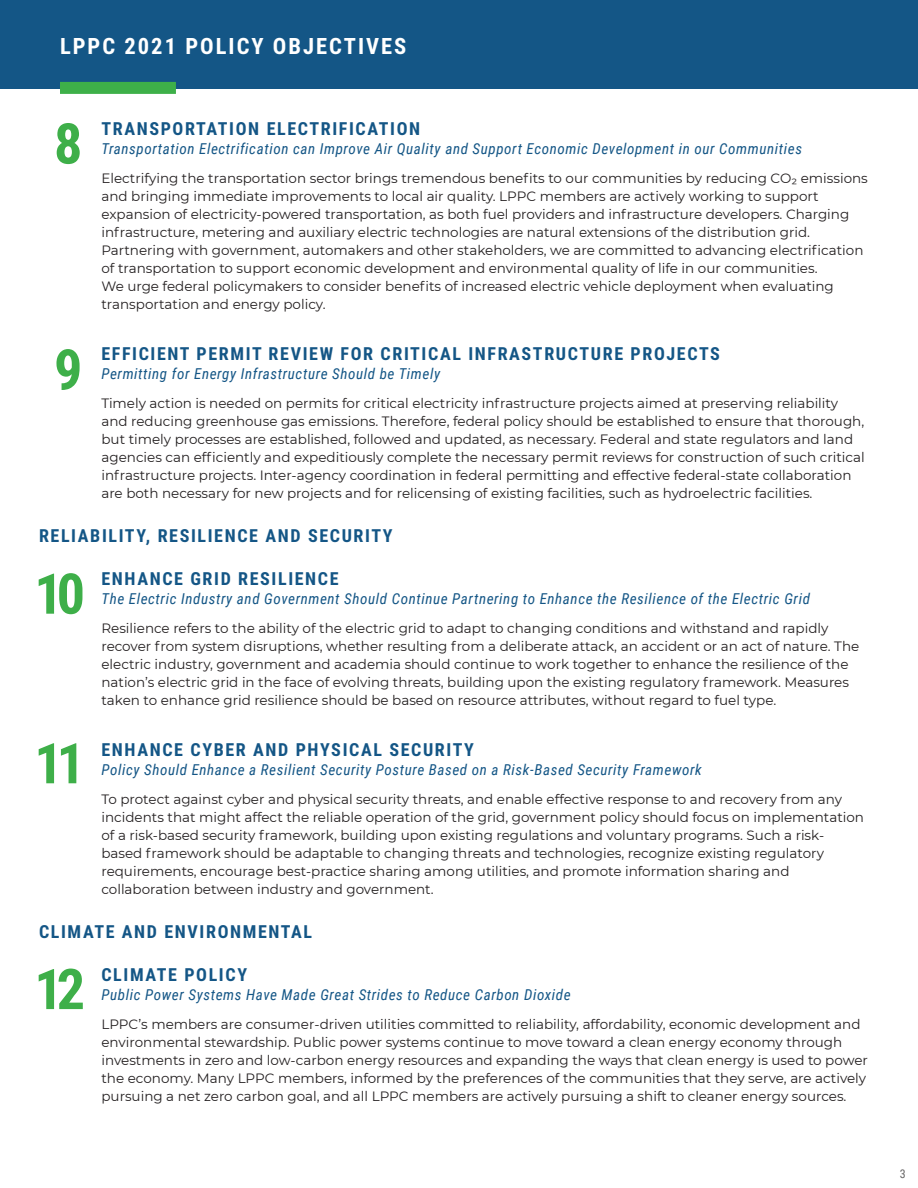
<style>
.page{position:relative;width:918px;height:1188px;background:#fff}
.page>*{position:absolute;margin:0;border:0;box-sizing:border-box;transform-origin:0 0}
.t1{font:700 56.25px "Roboto Condensed";color:#3eaf49}
.t2{font:700 22.5px "Roboto Condensed";letter-spacing:.09em;color:#fff}
.t3{font:700 18px "Roboto Condensed";letter-spacing:.09em;color:#145686}
.t4{font:italic 15px "Roboto Condensed";letter-spacing:.04em;color:#145686}
.copy{font:13.5px/18px "Montserrat";color:#231f20}
.t5{font:12px "Roboto Condensed";color:#666565}
</style>
<div class="page">
<div style="left:0;top:0;width:918px;height:88px;background:#145686"></div>
<div style="left:60px;top:82px;width:116px;height:12px;background:#3eb049"></div>
<p class="t2" style="left:60px;top:31px;width:348px">LPPC 2021 POLICY OBJECTIVES</p>
<p class="t1" style="left:54px;top:104px;width:30px">8</p>
<p class="t1" style="left:54px;top:330px;width:30px">9</p>
<h1 class="t3" style="left:101px;top:116px;width:320px">TRANSPORTATION ELECTRIFICATION</h1>
<p class="t4" style="left:101px;top:139px;width:702px">Transportation Electrification can Improve Air Quality and Support Economic Development in our Communities</p>
<p class="copy" style="left:101px;top:169px;width:768px">Electrifying the transportation sector brings tremendous benefits to our communities by reducing CO2 emissions and bringing immediate improvements to local air quality. LPPC members are actively working to support expansion of electricity-powered transportation, as both fuel providers and infrastructure developers. Charging infrastructure, metering and auxiliary electric technologies are natural extensions of the distribution grid.<br>Partnering with government, automakers and other stakeholders, we are committed to advancing electrification of transportation to support economic development and environmental quality of life in our communities.<br>We urge federal policymakers to consider benefits of increased electric vehicle deployment when evaluating transportation and energy policy.</p>
<h1 class="t3" style="left:101px;top:341px;width:620px">EFFICIENT PERMIT REVIEW FOR CRITICAL INFRASTRUCTURE PROJECTS</h1>
<p class="t4" style="left:101px;top:364px;width:340px">Permitting for Energy Infrastructure Should be Timely</p>
<p class="copy" style="left:101px;top:394px;width:765px">Timely action is needed on permits for critical electricity infrastructure projects aimed at preserving reliability and reducing greenhouse gas emissions. Therefore, federal policy should be established to ensure that thorough, but timely processes are established, followed and updated, as necessary. Federal and state regulators and land agencies can efficiently and expeditiously complete the necessary permit reviews for construction of such critical infrastructure projects. Inter-agency coordination in federal permitting and effective federal-state collaboration are both necessary for new projects and for relicensing of existing facilities, such as hydroelectric facilities.</p>
<p class="t3" style="left:39px;top:523px;width:355px">RELIABILITY, RESILIENCE AND SECURITY</p>
<p class="t1" style="left:34px;top:554px;width:52px">10</p>
<h1 class="t3" style="left:101px;top:566px;width:239px">ENHANCE GRID RESILIENCE</h1>
<p class="t4" style="left:101px;top:589px;width:710px">The Electric Industry and Government Should Continue Partnering to Enhance the Resilience of the Electric Grid</p>
<p class="copy" style="left:101px;top:619px;width:759px">Resilience refers to the ability of the electric grid to adapt to changing conditions and withstand and rapidly recover from system disruptions, whether resulting from a deliberate attack, an accident or an act of nature. The electric industry, government and academia should continue to work together to enhance the resilience of the nation’s electric grid in the face of evolving threats, building upon the existing regulatory framework. Measures taken to enhance grid resilience should be based on resource attributes, without regard to fuel type.</p>
<h1 class="t3" style="left:101px;top:737px;width:374px">ENHANCE CYBER AND PHYSICAL SECURITY</h1>
<p class="t4" style="left:101px;top:760px;width:602px">Policy Should Enhance a Resilient Security Posture Based on a Risk-Based Security Framework</p>
<p class="copy" style="left:101px;top:790px;width:764px">To protect against cyber and physical security threats, and enable effective response to and recovery from any incidents that might affect the reliable operation of the grid, government policy should focus on implementation of a risk-based security framework, building upon existing regulations and voluntary programs. Such a risk&shy;based framework should be adaptable to changing threats and technologies, recognize existing regulatory requirements, encourage best-practice sharing among utilities, and promote information sharing and collaboration between industry and government.</p>
<p class="t1" style="left:34px;top:724px;width:52px">11</p>
<p class="t3" style="left:39px;top:919px;width:275px">CLIMATE AND ENVIRONMENTAL</p>
<p class="t1" style="left:34px;top:950px;width:52px">12</p>
<h1 class="t3" style="left:101px;top:962px;width:147px">CLIMATE POLICY</h1>
<p class="t4" style="left:101px;top:985px;width:471px">Public Power Systems Have Made Great Strides to Reduce Carbon Dioxide</p>
<p class="copy" style="left:101px;top:1015px;width:768px">LPPC’s members are consumer-driven utilities committed to reliability, affordability, economic development and environmental stewardship. Public power systems continue to move toward a clean energy economy through investments in zero and low-carbon energy resources and expanding the ways that clean energy is used to power the economy. Many LPPC members, informed by the preferences of the communities that they serve, are actively pursuing a net zero carbon goal, and all LPPC members are actively pursuing a shift to cleaner energy sources.</p>
<p class="t5" style="left:900px;top:1165px;width:7px">3</p>
</div>
